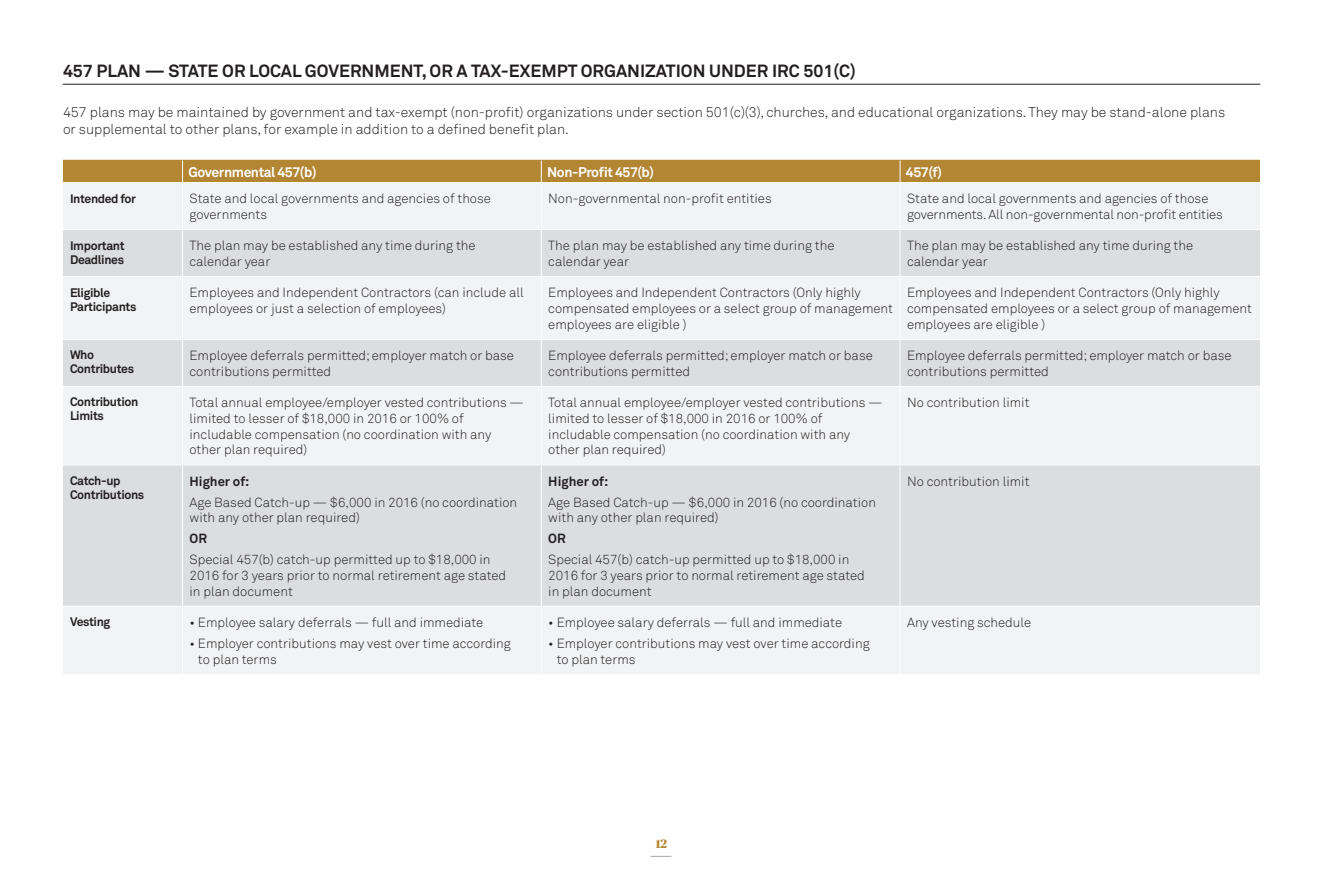
<style>
.page{position:relative;width:1323px;height:882px;background:#fff}
.page>*{position:absolute;margin:0;border:0;box-sizing:border-box;transform-origin:0 0}
.t1{font:700 17.5px "Akkurat Pro";color:#231f20}
.t2{font:14px/17.5px "Akkurat Light Pro";color:#231f20}
.t3{font:700 13.83px "Akkurat Pro";letter-spacing:-.03em;color:#fff}
.t4{font:13.12px/15.8px "Akkurat Light Pro";color:#231f20}
.t5{font:700 13.12px "Akkurat Pro";color:#231f20}
.t6{font:700 12.25px/14px "Akkurat Pro";letter-spacing:-.03em;color:#231f20}
.t7{font:700 12.25px "Publico Banner";color:#b38634}
</style>
<div class="page">
<svg style="left:651px;top:856px;width:21px;height:1px"></svg>
<div style="left:63px;top:183px;width:1197px;height:491px;background:#f2f3f4"></div>
<svg style="left:63px;top:230px;width:1197px;height:376px;fill:#dcdddf"></svg>
<hr style="left:182px;top:183px;width:1px;height:46px;background:#fff">
<hr style="left:63px;top:229px;width:120px;height:1px;background:#fff">
<hr style="left:183px;top:229px;width:358px;height:1px;background:#fff">
<hr style="left:182px;top:230px;width:1px;height:46px;background:#fff">
<hr style="left:63px;top:276px;width:120px;height:1px;background:#fff">
<hr style="left:183px;top:276px;width:358px;height:1px;background:#fff">
<hr style="left:182px;top:277px;width:1px;height:62px;background:#fff">
<hr style="left:63px;top:339px;width:120px;height:1px;background:#fff">
<hr style="left:183px;top:339px;width:358px;height:1px;background:#fff">
<hr style="left:182px;top:340px;width:1px;height:46px;background:#fff">
<hr style="left:63px;top:386px;width:120px;height:1px;background:#fff">
<hr style="left:183px;top:386px;width:358px;height:1px;background:#fff">
<hr style="left:182px;top:387px;width:1px;height:77px;background:#fff">
<hr style="left:63px;top:464px;width:120px;height:1px;background:#fff">
<hr style="left:183px;top:464px;width:358px;height:1px;background:#fff">
<hr style="left:182px;top:465px;width:1px;height:141px;background:#fff">
<hr style="left:63px;top:606px;width:120px;height:1px;background:#fff">
<hr style="left:183px;top:606px;width:358px;height:1px;background:#fff">
<hr style="left:182px;top:607px;width:1px;height:67px;background:#fff">
<hr style="left:541px;top:183px;width:1px;height:46px;background:#fff">
<hr style="left:541px;top:229px;width:359px;height:1px;background:#fff">
<hr style="left:541px;top:230px;width:1px;height:46px;background:#fff">
<hr style="left:541px;top:276px;width:359px;height:1px;background:#fff">
<hr style="left:541px;top:277px;width:1px;height:62px;background:#fff">
<hr style="left:541px;top:339px;width:359px;height:1px;background:#fff">
<hr style="left:541px;top:340px;width:1px;height:46px;background:#fff">
<hr style="left:541px;top:386px;width:359px;height:1px;background:#fff">
<hr style="left:541px;top:387px;width:1px;height:77px;background:#fff">
<hr style="left:541px;top:464px;width:359px;height:1px;background:#fff">
<hr style="left:541px;top:465px;width:1px;height:141px;background:#fff">
<hr style="left:541px;top:606px;width:359px;height:1px;background:#fff">
<hr style="left:541px;top:607px;width:1px;height:67px;background:#fff">
<div style="left:63px;top:160px;width:1197px;height:23px;background:#b38634"></div>
<hr style="left:900px;top:182px;width:360px;height:1px;background:#fff">
<hr style="left:900px;top:183px;width:1px;height:46px;background:#fff">
<hr style="left:900px;top:229px;width:360px;height:1px;background:#fff">
<hr style="left:900px;top:230px;width:1px;height:46px;background:#fff">
<hr style="left:900px;top:276px;width:360px;height:1px;background:#fff">
<hr style="left:900px;top:277px;width:1px;height:62px;background:#fff">
<hr style="left:900px;top:339px;width:360px;height:1px;background:#fff">
<hr style="left:900px;top:340px;width:1px;height:46px;background:#fff">
<hr style="left:900px;top:386px;width:360px;height:1px;background:#fff">
<hr style="left:900px;top:387px;width:1px;height:77px;background:#fff">
<hr style="left:900px;top:464px;width:360px;height:1px;background:#fff">
<hr style="left:900px;top:465px;width:1px;height:141px;background:#fff">
<hr style="left:900px;top:606px;width:360px;height:1px;background:#fff">
<hr style="left:900px;top:607px;width:1px;height:67px;background:#fff">
<hr style="left:63px;top:84px;width:1197px;height:1px;background:#231f20">
<p class="t1" style="left:63px;top:60px;width:794px">457 PLAN — STATE OR LOCAL GOVERNMENT, OR A TAX-EXEMPT ORGANIZATION UNDER IRC 501(C)</p>
<p class="t2" style="left:63px;top:104px;width:1164px">457 plans may be maintained by government and tax-exempt (non-profit) organizations under section 501(c)(3), churches, and educational organizations. They may be stand-alone plans or supplemental to other plans, for example in addition to a defined benefit plan.</p>
<p class="t3" style="left:188px;top:163px;width:130px">Governmental 457(b)</p>
<p class="t3" style="left:547px;top:163px;width:108px">Non-Profit 457(b)</p>
<p class="t3" style="left:906px;top:163px;width:37px">457(f)</p>
<p class="t6" style="left:70px;top:191px;width:68px">Intended for</p>
<p class="t4" style="left:190px;top:191px;width:303px">State and local governments and agencies of those governments</p>
<p class="t4" style="left:548px;top:191px;width:225px">Non-governmental non-profit entities</p>
<p class="t4" style="left:907px;top:191px;width:317px">State and local governments and agencies of those governments. All non-governmental non-profit entities</p>
<p class="t6" style="left:70px;top:238px;width:56px">Important<br>Deadlines</p>
<p class="t4" style="left:190px;top:238px;width:288px">The plan may be established any time during the calendar year</p>
<p class="t4" style="left:548px;top:238px;width:288px">The plan may be established any time during the calendar year</p>
<p class="t4" style="left:907px;top:238px;width:288px">The plan may be established any time during the calendar year</p>
<p class="t6" style="left:70px;top:285px;width:68px">Eligible<br>Participants</p>
<p class="t4" style="left:190px;top:285px;width:336px">Employees and Independent Contractors (can include all employees or just a selection of employees)</p>
<p class="t4" style="left:548px;top:285px;width:346px">Employees and Independent Contractors (Only highly compensated employees or a select group of management employees are eligible )</p>
<p class="t4" style="left:907px;top:285px;width:347px">Employees and Independent Contractors (Only highly compensated employees or a select group of management employees are eligible )</p>
<p class="t6" style="left:70px;top:348px;width:66px">Who<br>Contributes</p>
<p class="t4" style="left:190px;top:348px;width:326px">Employee deferrals permitted; employer match or base contributions permitted</p>
<p class="t4" style="left:548px;top:348px;width:326px">Employee deferrals permitted; employer match or base contributions permitted</p>
<p class="t4" style="left:907px;top:348px;width:326px">Employee deferrals permitted; employer match or base contributions permitted</p>
<p class="t6" style="left:70px;top:395px;width:70px">Contribution<br>Limits</p>
<p class="t4" style="left:190px;top:395px;width:336px">Total annual employee/employer vested contributions — limited to lesser of $18,000 in 2016 or 100% of includable compensation (no coordination with any other plan required)</p>
<p class="t4" style="left:548px;top:395px;width:336px">Total annual employee/employer vested contributions — limited to lesser of $18,000 in 2016 or 100% of includable compensation (no coordination with any other plan required)</p>
<p class="t4" style="left:907px;top:395px;width:124px">No contribution limit</p>
<p class="t6" style="left:70px;top:474px;width:76px">Catch-up<br>Contributions</p>
<p class="t5" style="left:190px;top:473px;width:61px">Higher of:</p>
<p class="t4" style="left:190px;top:494px;width:329px">Age Based Catch-up — $6,000 in 2016 (no coordination with any other plan required)</p>
<p class="t5" style="left:190px;top:531px;width:19px">OR</p>
<p class="t4" style="left:190px;top:552px;width:318px">Special 457(b) catch-up permitted up to $18,000 in<br>2016 for 3 years prior to normal retirement age stated in plan document</p>
<p class="t5" style="left:548px;top:473px;width:61px">Higher of:</p>
<p class="t4" style="left:548px;top:494px;width:329px">Age Based Catch-up — $6,000 in 2016 (no coordination with any other plan required)</p>
<p class="t5" style="left:548px;top:531px;width:19px">OR</p>
<p class="t4" style="left:548px;top:552px;width:318px">Special 457(b) catch-up permitted up to $18,000 in<br>2016 for 3 years prior to normal retirement age stated in plan document</p>
<p class="t4" style="left:907px;top:473px;width:124px">No contribution limit</p>
<p class="t6" style="left:70px;top:615px;width:42px">Vesting</p>
<p class="t4" style="left:190px;top:615px;width:295px">• Employee salary deferrals — full and immediate</p>
<p class="t4" style="left:198px;top:636px;width:315px;text-indent:-8px">• Employer contributions may vest over time according to plan terms</p>
<p class="t4" style="left:548px;top:615px;width:295px">• Employee salary deferrals — full and immediate</p>
<p class="t4" style="left:557px;top:636px;width:315px;text-indent:-8px">• Employer contributions may vest over time according to plan terms</p>
<p class="t4" style="left:907px;top:615px;width:126px">Any vesting schedule</p>
<p class="t7" style="left:656px;top:835px;width:13px">12</p>
</div>
